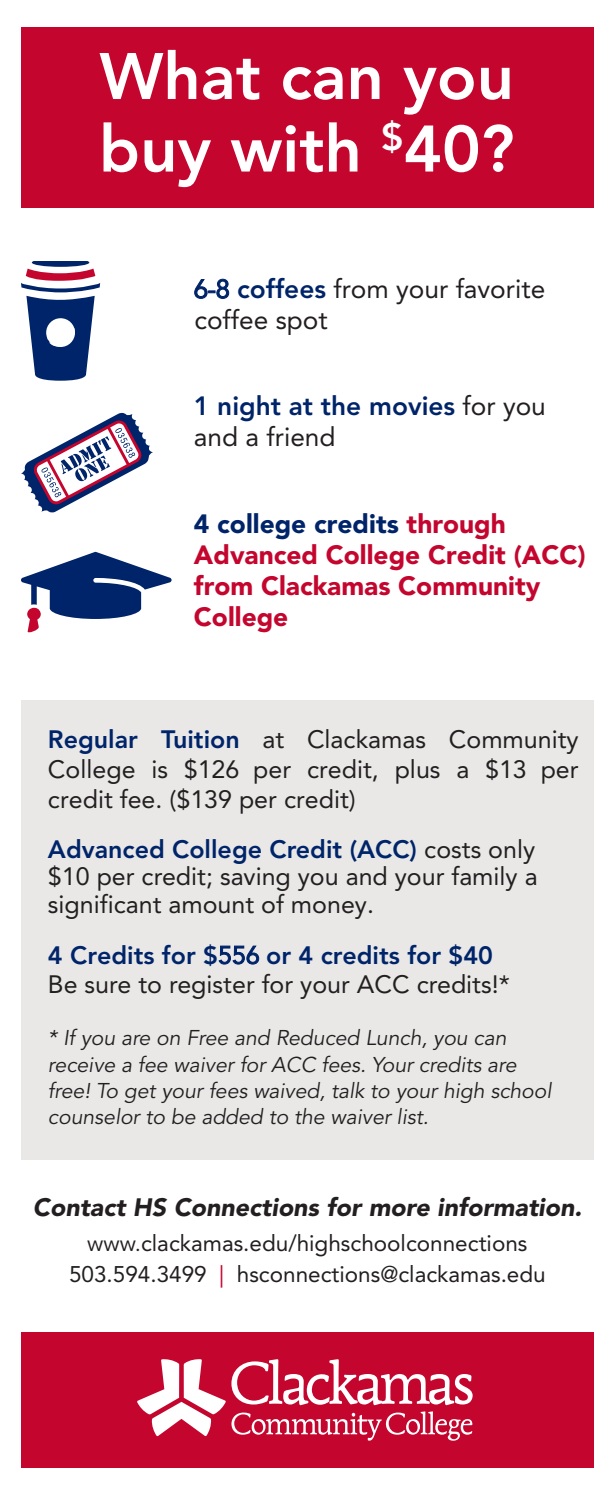
<style>
.page{position:relative;width:613px;height:1494px;background:#fff}
.page>*{position:absolute;margin:0;border:0;box-sizing:border-box;transform-origin:0 0}
.t1{font:800 65px/72.5px "Avenir LT Std";color:#fff}
.bullets{font:900 26.25px/31.2px "Avenir LT Std";color:#c4062f}
.bullets-2{font:26.25px/30.8px "Avenir LT Std";color:#231f20}
.bullets-3{font:800 26.25px/31.2px "Avenir LT Std";color:#002469}
.t2{font:25px/30.2px "Avenir LT Std";color:#231f20;text-align:justify}
.bullets-4{font:italic 900 25px "Avenir LT Std";color:#231f20}
.bullets-5{font:22.5px "Avenir LT Std";color:#231f20}
.t3{font:italic 21.25px/26.2px "Avenir LT Std";letter-spacing:-.005em;color:#231f20}
.s1{color:#002469}
.s2{font-weight:800;color:#002469}
.s3{font-weight:400;color:#231f20}
.s4{font-style:inherit}
.s5{color:#c4062f}
</style>
<div class="page">
<div style="left:21px;top:1332px;width:572px;height:135px;background:#c4062f"></div>
<div style="left:21px;top:27px;width:572px;height:180px;background:#c4062f"></div>
<svg style="left:137px;top:1359px;width:335px;height:82px"></svg>
<div style="left:21px;top:700px;width:572px;height:460px;background:#e9e8e7"></div>
<svg style="left:21px;top:552px;width:150px;height:81px"></svg>
<svg style="left:21px;top:262px;width:79px;height:119px"></svg>
<svg style="left:21px;top:412px;width:132px;height:101px"></svg>
<div style="left:46px;top:318px;width:29px;height:29px;background:#fff;border-radius:50%"></div>
<p class="t1" style="left:99px;top:40px;width:416px">What can you buy with <sup>$</sup>40?</p>
<p class="bullets-2" style="left:193px;top:274px;width:353px"><span class="s1">6-8</span> <span class="s2">coffees</span> from your favorite coffee spot</p>
<p class="bullets-3" style="left:194px;top:390px;width:353px">1 night at the movies <span class="s3">for you and a friend</span></p>
<p class="bullets" style="left:194px;top:508px;width:393px"><span class="s1">4 college credits</span> through<br>Advanced College Credit (ACC) from Clackamas Community<br>College</p>
<p class="t2" style="left:48px;top:724px;width:532px"><span class="s2">Regular Tuition</span> at Clackamas Community College is $126 per credit, plus a $13 per credit fee. ($139 per credit)</p>
<p class="t2" style="left:48px;top:835px;width:491px;line-height:28px"><span class="s2">Advanced College Credit (ACC)</span> costs only $10 per credit; saving you and your family a significant amount of money.</p>
<p class="t2" style="left:48px;top:940px;width:463px;line-height:29.5px"><span class="s2">4 Credits for $</span><span class="s1">556</span> <span class="s2">or 4 credits for $40<br></span>Be sure to register for your ACC credits!*</p>
<p class="t3" style="left:48px;top:1025px;width:505px">* If you are on Free and Reduced Lunch, you can receive a fee waiver for ACC fees. Your credits are free! To get your fees waived, talk to your high school counselor to be added to the waiver list.</p>
<p class="bullets-4" style="left:33px;top:1192px;width:550px">Contact HS Connections for more information.</p>
<p class="bullets-5" style="left:87px;top:1230px;width:441px"><span class="s4">www.</span>clackamas.edu/highschoolconnections</p>
<p class="bullets-5" style="left:69px;top:1261px;width:478px">503.594.3499 <span class="s5">|</span> hsconnections@clackamas.edu</p>
</div>
